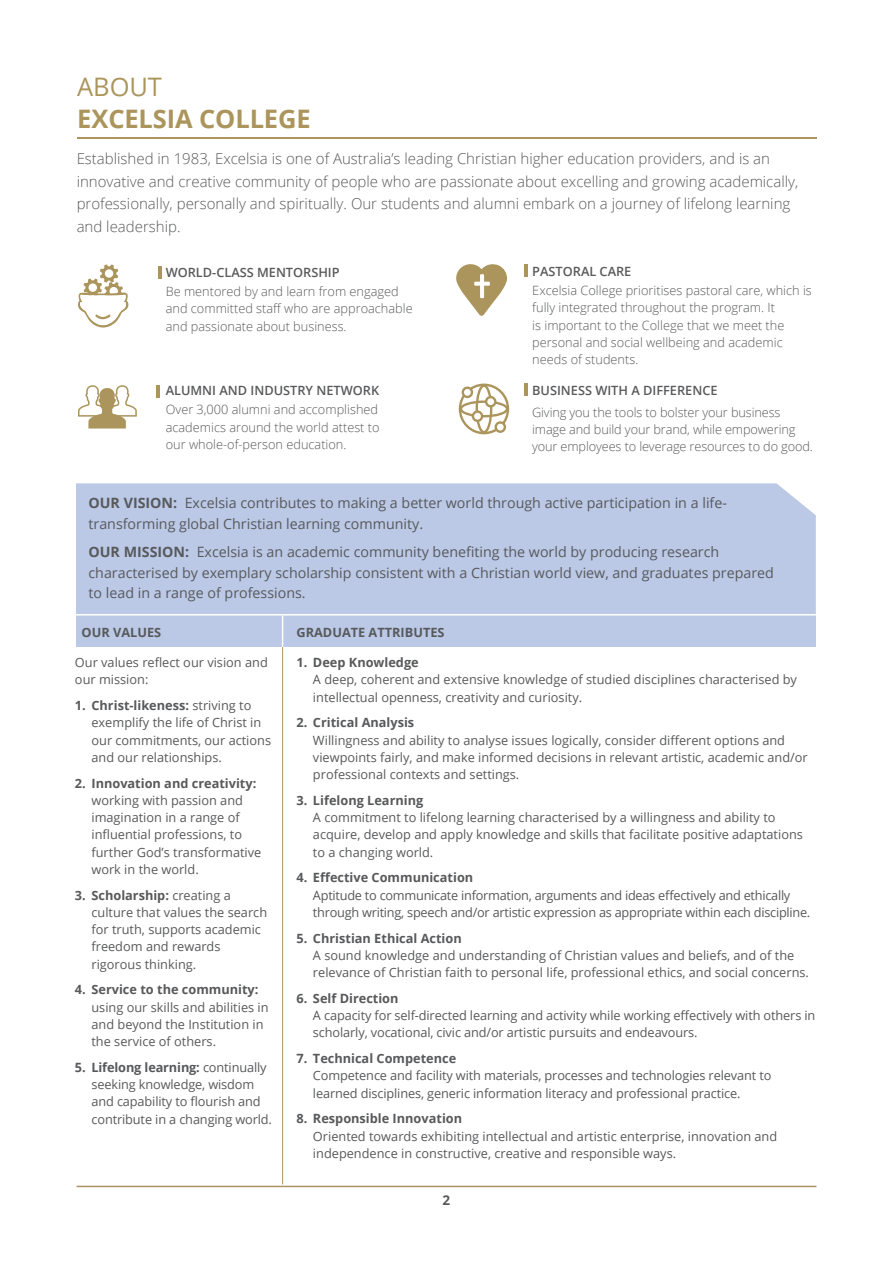
<style>
.page{position:relative;width:893px;height:1263px;background:#fff}
.page>*{position:absolute;margin:0;border:0;box-sizing:border-box;transform-origin:0 0}
.t1{font:700 25.5px "Open Sans";letter-spacing:-.005em;color:#ab955c}
.t2{font:25.5px "Open Sans";letter-spacing:-.005em;color:#ab955c}
.t3{font:300 15px/22.5px "Open Sans";color:#58595b}
.t4{font:14.25px/20.2px "Open Sans";color:#58595b}
.t5{font:700 13.5px "Open Sans";color:#58595b}
.t6{font:12.75px/17.2px "Open Sans";color:#58595b}
.t7{font:300 12.75px/17.2px "Open Sans";color:#58595b}
.t8{font:700 12.75px "Open Sans";color:#58595b}
.t9{font:12.75px/17.2px "Open Sans";letter-spacing:-.02em;color:#58595b}
.t10{font:600 12.75px "Open Sans";color:#58595b}
.s1{font-weight:700}
</style>
<div class="page">
<svg style="left:78px;top:385px;width:59px;height:43px"></svg>
<svg style="left:459px;top:384px;width:50px;height:50px"></svg>
<hr style="left:77px;top:137px;width:740px;height:2px;background:#ab955c">
<svg style="left:78px;top:265px;width:51px;height:63px"></svg>
<svg style="left:456px;top:264px;width:51px;height:52px"></svg>
<hr style="left:158px;top:266px;width:4px;height:13px;background:#ab955c">
<svg style="left:525px;top:264px;width:3px;height:13px"></svg>
<hr style="left:156px;top:385px;width:4px;height:13px;background:#ab955c">
<svg style="left:525px;top:384px;width:3px;height:12px"></svg>
<div style="left:76px;top:614px;width:739px;height:33px;background:#bbc9e7"></div>
<div style="left:76px;top:483px;width:740px;height:131px;background:#bbc9e7"></div>
<hr style="left:282px;top:615px;width:1px;height:569px;background:#ab955c">
<hr style="left:76px;top:614px;width:740px;height:1px;background:#fff">
<hr style="left:282px;top:615px;width:1px;height:32px;background:#fff">
<hr style="left:77px;top:1186px;width:739px;height:1px;background:#ab955c">
<h1 class="t2" style="left:77px;top:70px;width:86px">ABOUT</h1>
<h1 class="t1" style="left:77px;top:101px;width:235px">EXCELSIA COLLEGE</h1>
<p class="t3" style="left:77px;top:147px;width:723px">Established in 1983, Excelsia is one of Australia’s leading Christian higher education providers, and is an innovative and creative community of people who are passionate about excelling and growing academically, professionally, personally and spiritually. Our students and alumni embark on a journey of lifelong learning and leadership.</p>
<p class="t10" style="left:166px;top:263px;width:175px">WORLD-CLASS MENTORSHIP</p>
<p class="t7" style="left:166px;top:283px;width:248px">Be mentored by and learn from engaged and committed staff who are approachable and passionate about business.</p>
<p class="t10" style="left:532px;top:262px;width:101px">PASTORAL CARE</p>
<p class="t7" style="left:532px;top:281px;width:281px">Excelsia College prioritises pastoral care, which is fully integrated throughout the program. It<br>is important to the College that we meet the personal and social wellbeing and academic needs of students.</p>
<p class="t10" style="left:166px;top:382px;width:215px">ALUMNI AND INDUSTRY NETWORK</p>
<p class="t7" style="left:166px;top:401px;width:215px;text-align:justify">Over 3,000 alumni and accomplished academics around the world attest to our whole-of-person education.</p>
<p class="t10" style="left:532px;top:382px;width:187px">BUSINESS WITH A DIFFERENCE</p>
<p class="t7" style="left:532px;top:403px;width:282px">Giving you the tools to bolster your business image and build your brand, while empowering your employees to leverage resources to do good.</p>
<p class="t4" style="left:89px;top:493px;width:640px"><span class="s1">OUR VISION:</span> Excelsia contributes to making a better world through active participation in a life&shy;transforming global Christian learning community.</p>
<p class="t4" style="left:89px;top:542px;width:687px"><span class="s1">OUR MISSION:</span> Excelsia is an academic community benefiting the world by producing research characterised by exemplary scholarship consistent with a Christian world view, and graduates prepared to lead in a range of professions.</p>
<p class="t8" style="left:82px;top:623px;width:81px">OUR VALUES</p>
<p class="t6" style="left:75px;top:653px;width:194px">Our values reflect our vision and our mission:</p>
<p class="t6" style="left:91px;top:696px;width:181px;text-indent:-16px"><span class="s1">1. Christ-likeness:</span> striving to exemplify the life of Christ in our commitments, our actions and our relationships.</p>
<p class="t8" style="left:75px;top:774px;width:183px">2. Innovation and creativity:</p>
<p class="t6" style="left:91px;top:791px;width:171px">working with passion and imagination in a range of influential professions, to further God’s transformative work in the world.</p>
<p class="t6" style="left:91px;top:886px;width:177px;text-indent:-16px"><span class="s1">3. Scholarship:</span> creating a culture that values the search for truth, supports academic freedom and rewards rigorous thinking.</p>
<p class="t8" style="left:75px;top:981px;width:185px">4. Service to the community:</p>
<p class="t6" style="left:91px;top:998px;width:179px">using our skills and abilities in and beyond the Institution in the service of others.</p>
<p class="t6" style="left:91px;top:1058px;width:182px;text-indent:-16px"><span class="s1">5. Lifelong learning:</span> continually seeking knowledge, wisdom and capability to flourish and contribute in a changing world.</p>
<p class="t8" style="left:296px;top:623px;width:150px">GRADUATE ATTRIBUTES</p>
<p class="t8" style="left:296px;top:653px;width:124px">1. Deep Knowledge</p>
<p class="t6" style="left:313px;top:671px;width:486px">A deep, coherent and extensive knowledge of studied disciplines characterised by intellectual openness, creativity and curiosity.</p>
<p class="t8" style="left:296px;top:714px;width:119px">2. Critical Analysis</p>
<p class="t6" style="left:313px;top:731px;width:496px">Willingness and ability to analyse issues logically, consider different options and viewpoints fairly, and make informed decisions in relevant artistic, academic and/or professional contexts and settings.</p>
<p class="t8" style="left:296px;top:791px;width:128px">3. Lifelong Learning</p>
<p class="t6" style="left:313px;top:808px;width:491px">A commitment to lifelong learning characterised by a willingness and ability to acquire, develop and apply knowledge and skills that facilitate positive adaptations to a changing world.</p>
<p class="t8" style="left:296px;top:869px;width:178px">4. Effective Communication</p>
<p class="t9" style="left:313px;top:886px;width:499px">Aptitude to communicate information, arguments and ideas effectively and ethically through writing, speech and/or artistic expression as appropriate within each discipline.</p>
<p class="t8" style="left:296px;top:929px;width:167px">5. Christian Ethical Action</p>
<p class="t6" style="left:313px;top:946px;width:497px">A sound knowledge and understanding of Christian values and beliefs, and of the relevance of Christian faith to personal life, professional ethics, and social concerns.</p>
<p class="t8" style="left:296px;top:989px;width:104px">6. Self Direction</p>
<p class="t6" style="left:313px;top:1006px;width:504px">A capacity for self-directed learning and activity while working effectively with others in scholarly, vocational, civic and/or artistic pursuits and endeavours.</p>
<p class="t8" style="left:296px;top:1049px;width:161px">7. Technical Competence</p>
<p class="t6" style="left:313px;top:1067px;width:460px">Competence and facility with materials, processes and technologies relevant to learned disciplines, generic information literacy and professional practice.</p>
<p class="t8" style="left:296px;top:1110px;width:167px">8. Responsible Innovation</p>
<p class="t6" style="left:313px;top:1127px;width:466px">Oriented towards exhibiting intellectual and artistic enterprise, innovation and independence in constructive, creative and responsible ways.</p>
<p class="t5" style="left:443px;top:1191px;width:9px">2</p>
</div>
